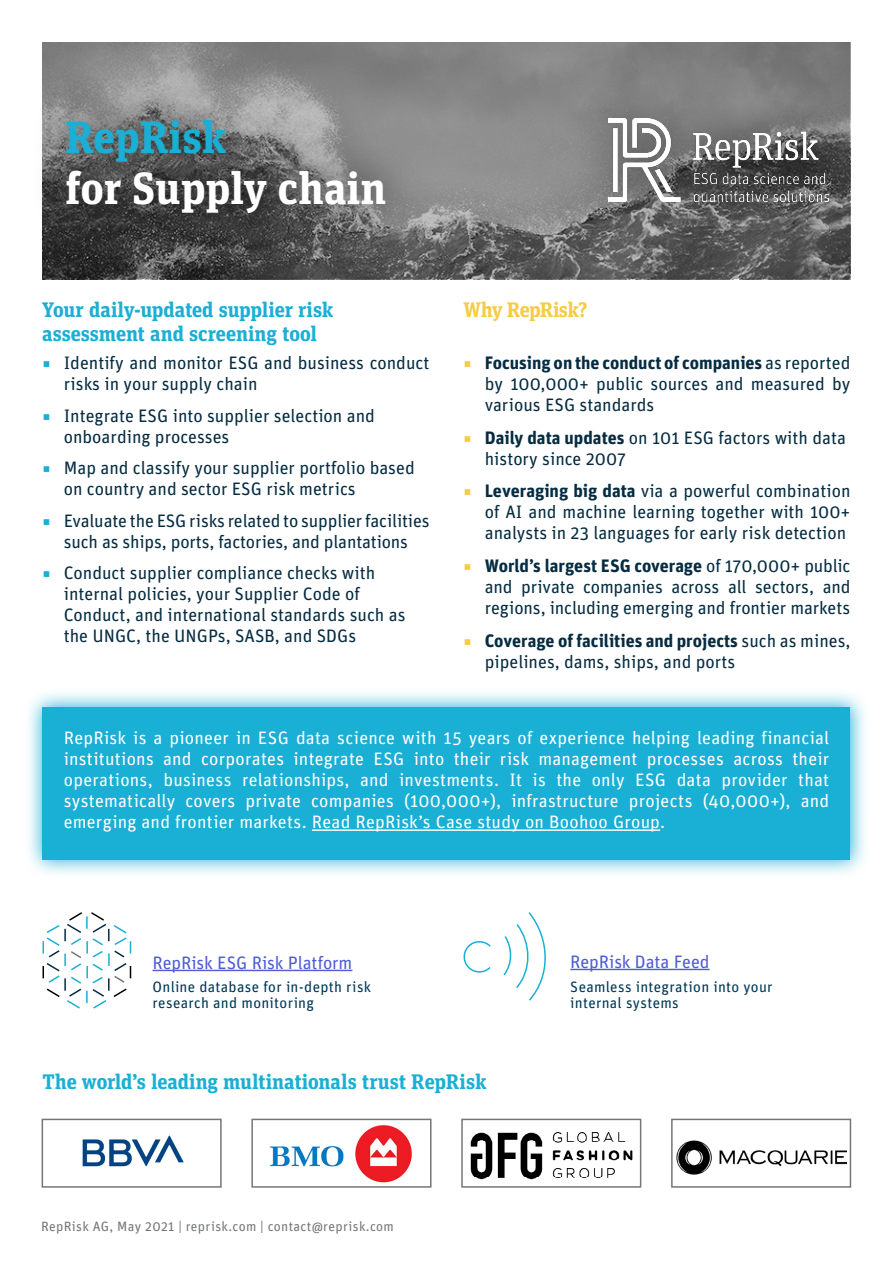
<style>
.page{position:relative;width:893px;height:1263px;background:#fff}
.page>*{position:absolute;margin:0;border:0;box-sizing:border-box;transform-origin:0 0}
.t1{font:700 45px "Unit Slab OT";letter-spacing:-.005em;color:#fff}
.t2{font:700 45px "Unit Slab OT";letter-spacing:-.005em;color:#1aafd5}
.t3{font:700 21px "Unit Slab OT";letter-spacing:-.005em;color:#1aafd5}
.t4{font:700 21px "Unit Slab OT";letter-spacing:-.03em;color:#f6cc45}
.t5{font:18px/21px "Unit OT";color:#052c41}
.t6{font:18px/21px "Unit OT";letter-spacing:.015em;color:#fff;text-align:justify}
.t7{font:18px "Unit OT";letter-spacing:-.005em;color:#4f5cd6}
.t8{font:15px/16.5px "Unit OT";letter-spacing:.02em;color:#003755}
.t9{font:13.5px "Unit OT";letter-spacing:.025em;color:#75767a}
.s1{color:#1aafd5}
.s2{color:#f6cc45}
.s3{font-weight:700}
</style>
<div class="page">
<svg style="left:29px;top:693px;width:836px;height:181px;background:#c3e9f3"></svg>
<div style="left:43px;top:707px;width:807px;height:152px;background:#1aafd5"></div>
<hr style="left:312px;top:829px;width:348px;height:2px;background:#fff">
<hr style="left:153px;top:970px;width:199px;height:1px;background:#4f5cd6">
<svg style="left:43px;top:912px;width:88px;height:97px"></svg>
<hr style="left:570px;top:969px;width:140px;height:1px;background:#4f5cd6">
<svg style="left:463px;top:912px;width:83px;height:89px"></svg>
<img style="left:82px;top:1135px;width:102px;height:32px">
<div style="left:42px;top:1119px;width:180px;height:69px;border:2px solid #75767a"></div>
<img style="left:269px;top:1125px;width:143px;height:58px">
<div style="left:251px;top:1119px;width:180px;height:69px;border:2px solid #75767a"></div>
<img style="left:470px;top:1132px;width:163px;height:47px">
<div style="left:461px;top:1119px;width:180px;height:69px;border:2px solid #75767a"></div>
<img style="left:676px;top:1140px;width:170px;height:34px">
<div style="left:671px;top:1119px;width:180px;height:69px;border:2px solid #75767a"></div>
<svg style="left:43px;top:43px;width:807px;height:236px;background:#757575"></svg>
<div style="left:31px;top:85px;width:389px;height:164px;background:#000;opacity:.6"></div>
<div style="left:574px;top:82px;width:287px;height:156px;background:#000;opacity:.6"></div>
<img style="left:608px;top:119px;width:220px;height:85px">
<h1 class="t2" style="left:65px;top:109px;width:163px">RepRisk</h1>
<h1 class="t1" style="left:65px;top:160px;width:323px">for Supply chain</h1>
<p class="t3" style="left:42px;top:296px;width:293px">Your daily-updated supplier risk</p>
<p class="t4" style="left:463px;top:296px;width:126px">Why RepRisk?</p>
<p class="t3" style="left:42px;top:320px;width:276px">assessment and screening tool</p>
<p class="t5" style="left:64px;top:352px;width:367px;text-indent:-21px"><span class="s1">◾</span> Identify and monitor ESG and business conduct risks in your supply chain</p>
<p class="t5" style="left:64px;top:405px;width:313px;text-indent:-21px"><span class="s1">◾</span> Integrate ESG into supplier selection and onboarding processes</p>
<p class="t5" style="left:64px;top:457px;width:352px;text-indent:-21px"><span class="s1">◾</span> Map and classify your supplier portfolio based on country and sector ESG risk metrics</p>
<p class="t5" style="left:43px;top:510px;width:388px;text-align:center"><span class="s1">◾</span> Evaluate the ESG risks related to supplier facilities such as ships, ports, factories, and plantations</p>
<p class="t5" style="left:64px;top:562px;width:343px;text-indent:-21px"><span class="s1">◾</span> Conduct supplier compliance checks with internal policies, your Supplier Code of Conduct, and international standards such as the UNGC, the UNGPs, SASB, and SDGs</p>
<p class="t5" style="left:485px;top:352px;width:367px;text-align:justify;text-indent:-21px"><span class="s2">◾</span> <span class="s3">Focusing on the conduct of companies</span> as reported by 100,000+ public sources and measured by various ESG standards</p>
<p class="t5" style="left:485px;top:427px;width:363px;text-indent:-21px"><span class="s2">◾</span> <span class="s3">Daily data updates</span> on 101 ESG factors with data history since 2007</p>
<p class="t5" style="left:485px;top:480px;width:367px;text-align:justify;text-indent:-21px"><span class="s2">◾</span> <span class="s3">Leveraging big data</span> via a powerful combination of AI and machine learning together with 100+ analysts in 23 languages for early risk detection</p>
<p class="t5" style="left:485px;top:555px;width:367px;text-align:justify;text-indent:-21px"><span class="s2">◾</span> <span class="s3">World’s largest ESG coverage</span> of 170,000+ public and private companies across all sectors, and regions, including emerging and frontier markets</p>
<p class="t5" style="left:485px;top:630px;width:367px;text-indent:-21px"><span class="s2">◾</span> <span class="s3">Coverage of facilities and projects</span> such as mines, pipelines, dams, ships, and ports</p>
<p class="t6" style="left:64px;top:727px;width:767px">RepRisk is a pioneer in ESG data science with 15 years of experience helping leading financial institutions and corporates integrate ESG into their risk management processes across their operations, business relationships, and investments. It is the only ESG data provider that systematically covers private companies (100,000+), infrastructure projects (40,000+), and emerging and frontier markets. Read RepRisk’s Case study on Boohoo Group.</p>
<p class="t7" style="left:153px;top:951px;width:201px">RepRisk ESG Risk Platform</p>
<p class="t8" style="left:153px;top:978px;width:220px">Online database for in-depth risk research and monitoring</p>
<p class="t3" style="left:43px;top:1068px;width:446px">The world’s leading multinationals trust RepRisk</p>
<p class="t9" style="left:41px;top:1218px;width:354px">RepRisk AG, May 2021 | reprisk.com | contact@reprisk.com</p>
<p class="t7" style="left:570px;top:950px;width:141px">RepRisk Data Feed</p>
<p class="t8" style="left:570px;top:978px;width:204px">Seamless integration into your internal systems</p>
</div>
